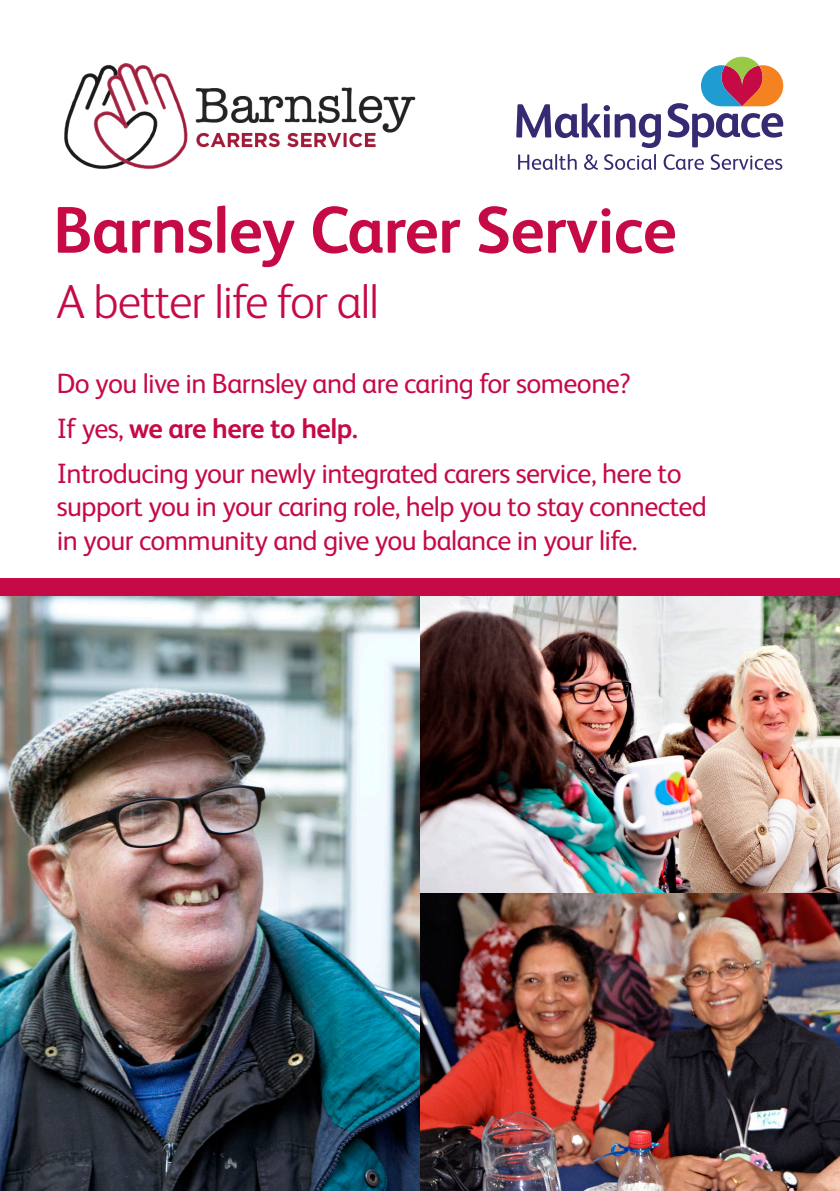
<style>
.page{position:relative;width:840px;height:1191px;background:#fff}
.page>*{position:absolute;margin:0;border:0;box-sizing:border-box;transform-origin:0 0}
.t1{font:700 66px "FS Albert";letter-spacing:-.01em;color:#c60a45}
.t2{font:300 48px "FS Albert";letter-spacing:-.02em;color:#c60a45}
.t3{font:28px/33.6px "FS Albert";letter-spacing:-.02em;color:#c60a45}
.t4{font:700 28px "FS Albert";letter-spacing:-.02em;color:#c60a45}
.s1{font-weight:400}
</style>
<div class="page">
<svg style="left:516px;top:103px;width:144px;height:45px"></svg>
<svg style="left:518px;top:154px;width:264px;height:16px"></svg>
<svg style="left:667px;top:56px;width:115px;height:91px"></svg>
<img style="left:0;top:595px;width:420px;height:596px">
<img style="left:420px;top:595px;width:419px;height:298px">
<img style="left:420px;top:893px;width:419px;height:298px">
<div style="left:0;top:578px;width:839px;height:17px;background:#c60a45"></div>
<img style="left:64px;top:63px;width:352px;height:107px">
<p class="t1" style="left:53px;top:185px;width:625px">Barnsley Carer Service</p>
<p class="t2" style="left:57px;top:270px;width:323px">A better life for all</p>
<p class="t3" style="left:57px;top:365px;width:575px">Do you live in Barnsley and are caring for someone?</p>
<p class="t4" style="left:57px;top:409px;width:302px"><span class="s1">If yes,</span> we are here to help.</p>
<p class="t3" style="left:57px;top:455px;width:651px">Introducing your newly integrated carers service, here to support you in your caring role, help you to stay connected in your community and give you balance in your life.</p>
</div>
